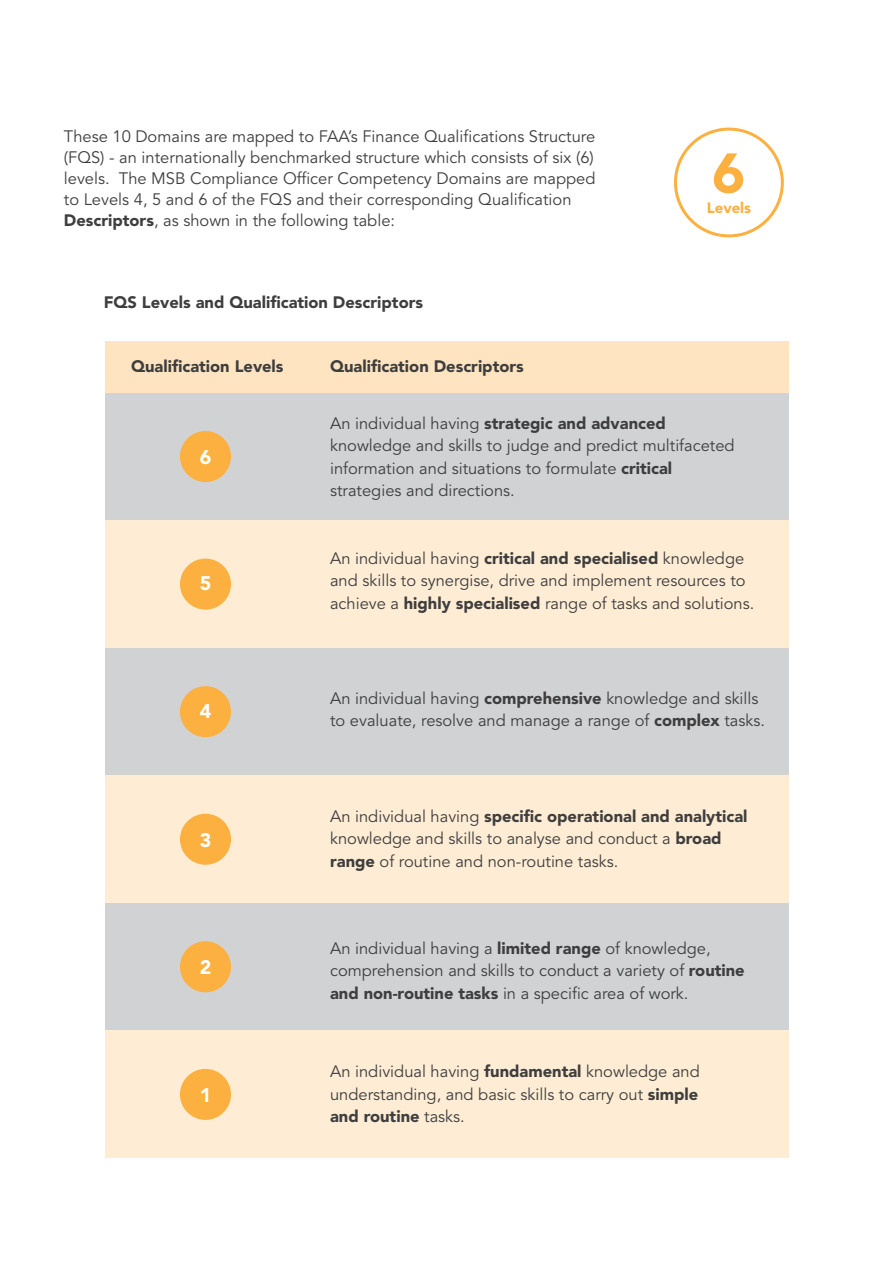
<style>
.page{position:relative;width:893px;height:1263px;background:#fff}
.page>*{position:absolute;margin:0;border:0;box-sizing:border-box;transform-origin:0 0}
.t1{font:900 55.5px "Avenir LT Std";color:#fbb03f}
.t2{font:900 19.5px "Avenir LT Std";color:#fff}
.t3{font:16.5px/22.5px "Avenir LT Std";color:#3e3e3f}
.t4{font:900 16.5px "Avenir LT Std";color:#3e3e3f}
.t5{font:900 15px "Avenir LT Std";color:#fbb03f}
.s1{font-weight:900}
</style>
<div class="page">
<div style="left:674px;top:128px;width:110px;height:109px;border:3px solid #fbb03f;border-radius:50%"></div>
<div style="left:105px;top:341px;width:683px;height:52px;background:#fee4c0"></div>
<div style="left:105px;top:393px;width:683px;height:127px;background:#d1d2d4"></div>
<div style="left:105px;top:520px;width:683px;height:128px;background:#feedd4"></div>
<div style="left:105px;top:648px;width:683px;height:127px;background:#d1d2d4"></div>
<div style="left:105px;top:775px;width:683px;height:128px;background:#feedd4"></div>
<div style="left:105px;top:903px;width:683px;height:127px;background:#d1d2d4"></div>
<div style="left:105px;top:1030px;width:683px;height:128px;background:#feedd4"></div>
<div style="left:180px;top:431px;width:51px;height:51px;background:#fbb03f;border-radius:50%"></div>
<div style="left:180px;top:559px;width:51px;height:51px;background:#fbb03f;border-radius:50%"></div>
<div style="left:180px;top:686px;width:51px;height:51px;background:#fbb03f;border-radius:50%"></div>
<div style="left:180px;top:814px;width:51px;height:51px;background:#fbb03f;border-radius:50%"></div>
<div style="left:180px;top:941px;width:51px;height:51px;background:#fbb03f;border-radius:50%"></div>
<div style="left:180px;top:1069px;width:51px;height:51px;background:#fbb03f;border-radius:50%"></div>
<p class="t3" style="left:64px;top:126px;width:533px;line-height:21px">These 10 Domains are mapped to FAA’s Finance Qualifications Structure (FQS) - an internationally benchmarked structure which consists of six (6) levels. The MSB Compliance Officer Competency Domains are mapped to Levels 4, 5 and 6 of the FQS and their corresponding Qualification <span class="s1">Descriptors</span>, as shown in the following table:</p>
<p class="t4" style="left:104px;top:292px;width:321px">FQS Levels and Qualification Descriptors</p>
<p class="t4" style="left:131px;top:356px;width:154px">Qualification Levels</p>
<p class="t4" style="left:330px;top:356px;width:195px">Qualification Descriptors</p>
<p class="t1" style="left:712px;top:140px;width:34px">6</p>
<p class="t5" style="left:707px;top:199px;width:46px">Levels</p>
<p class="t2" style="left:200px;top:445px;width:13px">6</p>
<p class="t2" style="left:200px;top:572px;width:13px">5</p>
<p class="t2" style="left:200px;top:699px;width:13px">4</p>
<p class="t2" style="left:200px;top:828px;width:13px">3</p>
<p class="t2" style="left:200px;top:955px;width:13px">2</p>
<p class="t2" style="left:200px;top:1083px;width:13px">1</p>
<p class="t3" style="left:330px;top:412px;width:406px">An individual having <span class="s1">strategic and advanced </span>knowledge and skills to judge and predict multifaceted information and situations to formulate <span class="s1">critical </span>strategies and directions.</p>
<p class="t3" style="left:330px;top:547px;width:426px">An individual having <span class="s1">critical and specialised</span> knowledge and skills to synergise, drive and implement resources to achieve a <span class="s1">highly specialised</span> range of tasks and solutions.</p>
<p class="t3" style="left:330px;top:687px;width:436px">An individual having <span class="s1">comprehensive</span> knowledge and skills to evaluate, resolve and manage a range of <span class="s1">complex</span> tasks.</p>
<p class="t3" style="left:330px;top:805px;width:419px">An individual having <span class="s1">specific operational and analytical </span>knowledge and skills to analyse and conduct a <span class="s1">broad range</span> of routine and non-routine tasks.</p>
<p class="t3" style="left:330px;top:937px;width:416px">An individual having a <span class="s1">limited range</span> of knowledge, comprehension and skills to conduct a variety of <span class="s1">routine and non-routine tasks</span> in a specific area of work.</p>
<p class="t3" style="left:330px;top:1061px;width:371px;text-align:justify">An individual having <span class="s1">fundamental</span> knowledge and understanding, and basic skills to carry out <span class="s1">simple and routine</span> tasks.</p>
</div>
